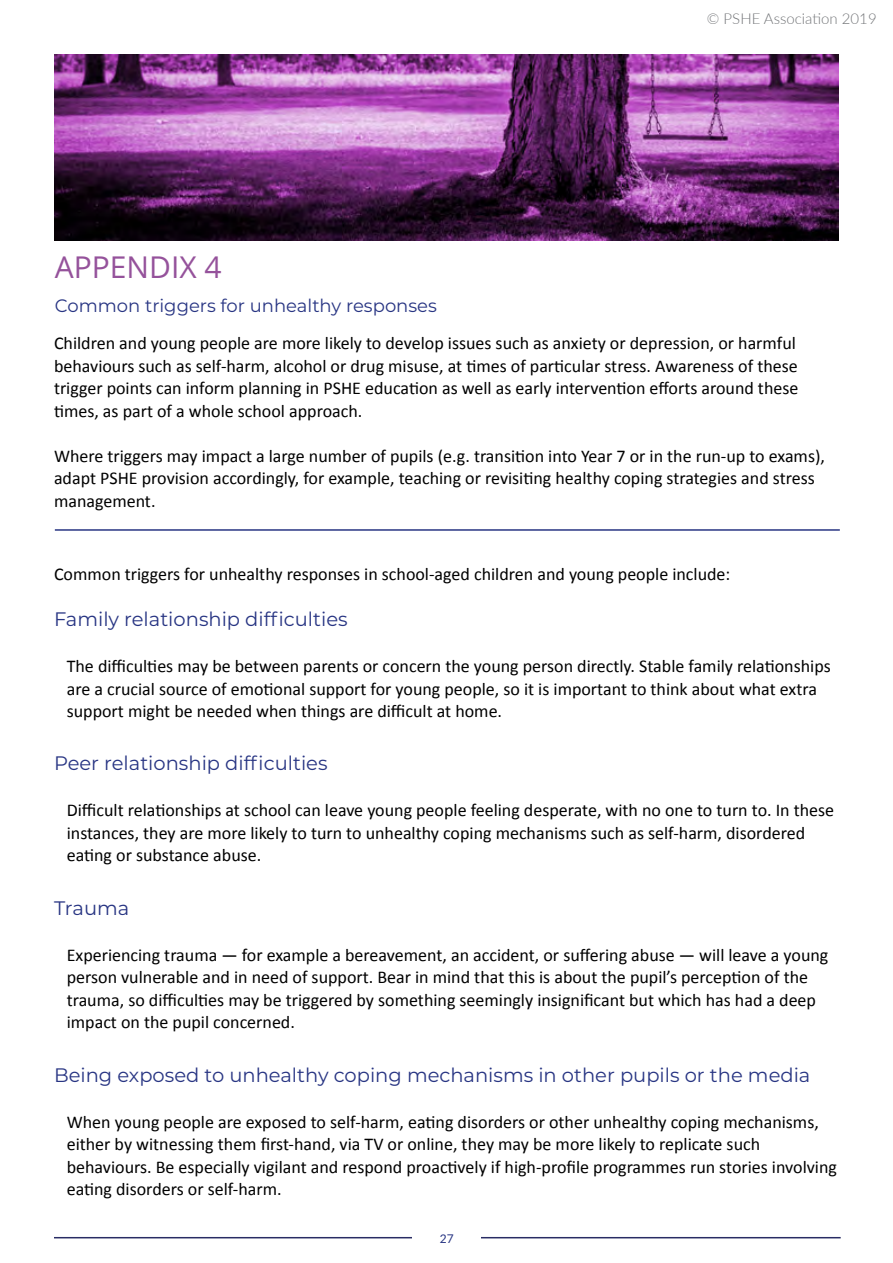
<style>
.page{position:relative;width:893px;height:1263px;background:#fff}
.page>*{position:absolute;margin:0;border:0;box-sizing:border-box;transform-origin:0 0}
.t1{font:30px "Open Sans";color:#95529b}
.t2{font:19.5px "Montserrat";color:#283583}
.t3{font:18px/22.5px "Calibri";color:#000}
.t4{font:18px "Montserrat";color:#283583}
.t5{font:300 15px "Lato";color:#747679}
.t6{font:12px "Lato";color:#283583}
</style>
<div class="page">
<hr style="left:54px;top:1237px;width:787px;height:1px;background:#292c64">
<div style="left:413px;top:1227px;width:68px;height:21px;background:#fff"></div>
<hr style="left:55px;top:529px;width:785px;height:2px;background:#283583">
<img style="left:54px;top:54px;width:785px;height:186px">
<h1 class="t1" style="left:55px;top:246px;width:168px">APPENDIX 4</h1>
<p class="t4" style="left:55px;top:293px;width:384px">Common triggers for unhealthy responses</p>
<p class="t5" style="left:707px;top:8px;width:171px">© PSHE Association 2019</p>
<p class="t3" style="left:54px;top:332px;width:746px">Children and young people are more likely to develop issues such as anxiety or depression, or harmful behaviours such as self-harm, alcohol or drug misuse, at times of particular stress. Awareness of these trigger points can inform planning in PSHE education as well as early intervention efforts around these times, as part of a whole school approach.</p>
<p class="t3" style="left:54px;top:445px;width:772px">Where triggers may impact a large number of pupils (e.g. transition into Year 7 or in the run-up to exams), adapt PSHE provision accordingly, for example, teaching or revisiting healthy coping strategies and stress management.</p>
<p class="t3" style="left:54px;top:563px;width:678px">Common triggers for unhealthy responses in school-aged children and young people include:</p>
<p class="t2" style="left:54px;top:606px;width:295px">Family relationship difficulties</p>
<p class="t3" style="left:67px;top:655px;width:765px">The difficulties may be between parents or concern the young person directly. Stable family relationships are a crucial source of emotional support for young people, so it is important to think about what extra support might be needed when things are difficult at home.</p>
<p class="t2" style="left:54px;top:750px;width:275px">Peer relationship difficulties</p>
<p class="t3" style="left:67px;top:799px;width:769px">Difficult relationships at school can leave young people feeling desperate, with no one to turn to. In these instances, they are more likely to turn to unhealthy coping mechanisms such as self-harm, disordered eating or substance abuse.</p>
<p class="t2" style="left:54px;top:894px;width:77px">Trauma</p>
<p class="t3" style="left:67px;top:943px;width:763px">Experiencing trauma — for example a bereavement, an accident, or suffering abuse — will leave a young person vulnerable and in need of support. Bear in mind that this is about the pupil’s perception of the trauma, so difficulties may be triggered by something seemingly insignificant but which has had a deep impact on the pupil concerned.</p>
<p class="t2" style="left:54px;top:1061px;width:758px">Being exposed to unhealthy coping mechanisms in other pupils or the media</p>
<p class="t3" style="left:67px;top:1110px;width:772px">When young people are exposed to self-harm, eating disorders or other unhealthy coping mechanisms, either by witnessing them first-hand, via TV or online, they may be more likely to replicate such behaviours. Be especially vigilant and respond proactively if high-profile programmes run stories involving eating disorders or self-harm.</p>
<p class="t6" style="left:440px;top:1229px;width:15px">27</p>
</div>
